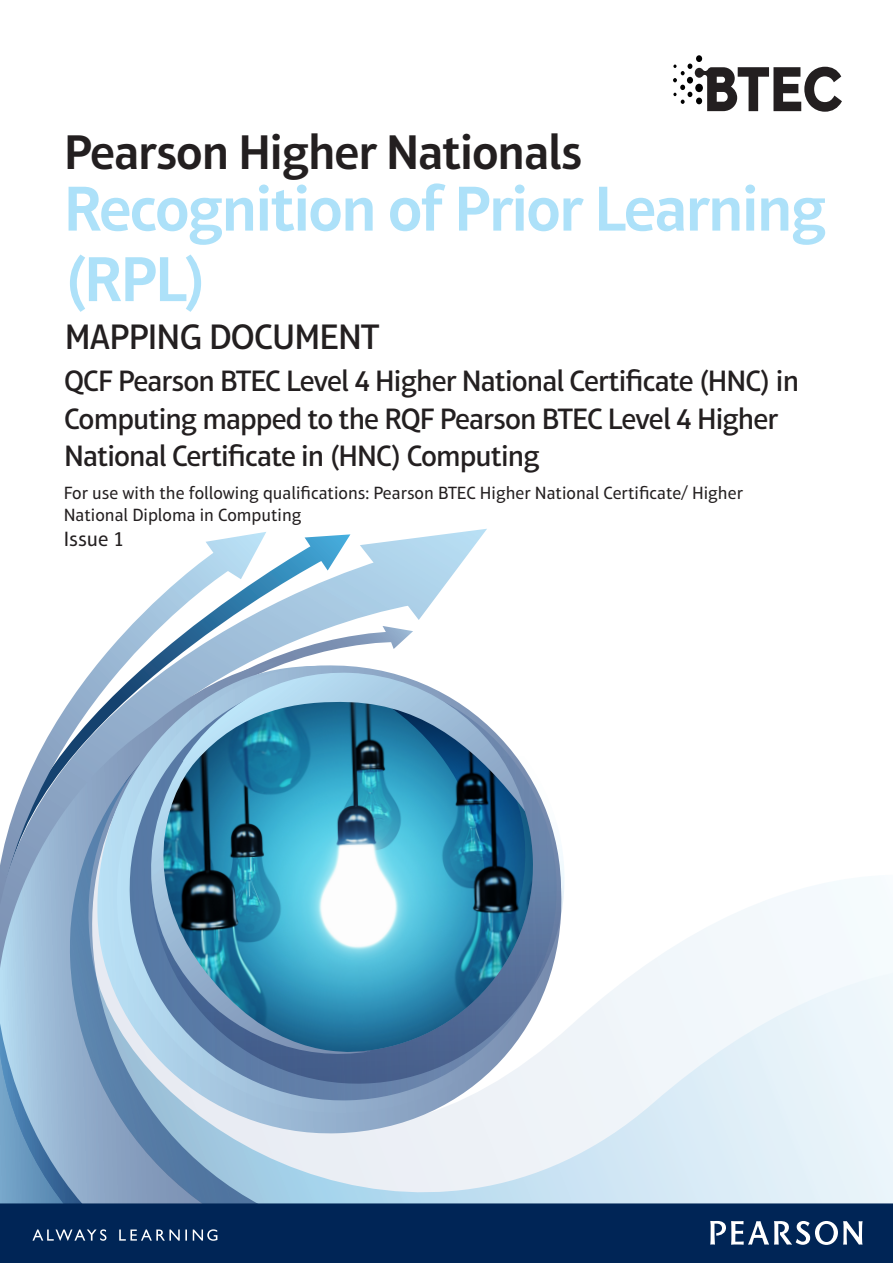
<style>
.page{position:relative;width:893px;height:1263px;background:#fff}
.page>*{position:absolute;margin:0;border:0;box-sizing:border-box;transform-origin:0 0}
.t1{font:600 64.5px/70.5px "Aptifer Sans LT Pro";letter-spacing:-.03em;color:#ade1f9}
.t2{font:600 49.5px "Aptifer Sans LT Pro";letter-spacing:-.025em;color:#231f20}
.t3{font:500 36px "Aptifer Sans LT Pro";letter-spacing:-.025em;color:#231f20}
.t4{font:500 30px/37.5px "Aptifer Sans LT Pro";letter-spacing:-.03em;color:#231f20}
.t5{font:21px "Aptifer Sans LT Pro";color:#231f20}
.t6{font:18px/21.6px "Aptifer Sans LT Pro";color:#231f20}
</style>
<div class="page">
<svg style="left:266px;top:529px;width:221px;height:118px"></svg>
<svg style="left:726px;top:881px;width:167px;height:322px"></svg>
<svg style="left:567px;top:918px;width:159px;height:285px"></svg>
<svg style="left:112px;top:532px;width:154px;height:115px"></svg>
<svg style="left:0;top:671px;width:567px;height:532px"></svg>
<svg style="left:0;top:995px;width:292px;height:208px;background:#89abca"></svg>
<svg style="left:92px;top:647px;width:473px;height:490px;background:#acc2d8"></svg>
<svg style="left:112px;top:648px;width:453px;height:469px"></svg>
<svg style="left:126px;top:673px;width:434px;height:431px;background:#a0bbd4"></svg>
<svg style="left:148px;top:670px;width:420px;height:417px"></svg>
<svg style="left:525px;top:679px;width:19px;height:319px"></svg>
<svg style="left:139px;top:670px;width:386px;height:393px;background:#5696b4"></svg>
<div style="left:0;top:1203px;width:893px;height:60px;background:#002556"></div>
<svg style="left:32px;top:1229px;width:185px;height:12px"></svg>
<svg style="left:710px;top:1221px;width:152px;height:24px"></svg>
<div style="left:696px;top:55px;width:6px;height:7px;background:#000;border-radius:50%"></div>
<svg style="left:673px;top:64px;width:169px;height:48px"></svg>
<h2 class="t2" style="left:64px;top:123px;width:520px">Pearson Higher Nationals</h2>
<h1 class="t1" style="left:64px;top:173px;width:764px">Recognition of Prior Learning (RPL)</h1>
<p class="t3" style="left:65px;top:316px;width:316px">MAPPING DOCUMENT</p>
<p class="t4" style="left:64px;top:362px;width:736px">QCF Pearson BTEC Level 4 Higher National Certificate (HNC) in<br>Computing mapped to the RQF Pearson BTEC Level 4 Higher<br>National Certificate in (HNC) Computing</p>
<p class="t6" style="left:64px;top:482px;width:681px">For use with the following qualifications: Pearson BTEC Higher National Certificate/ Higher<br>National Diploma in Computing</p>
<p class="t5" style="left:64px;top:527px;width:62px">Issue 1</p>
</div>
